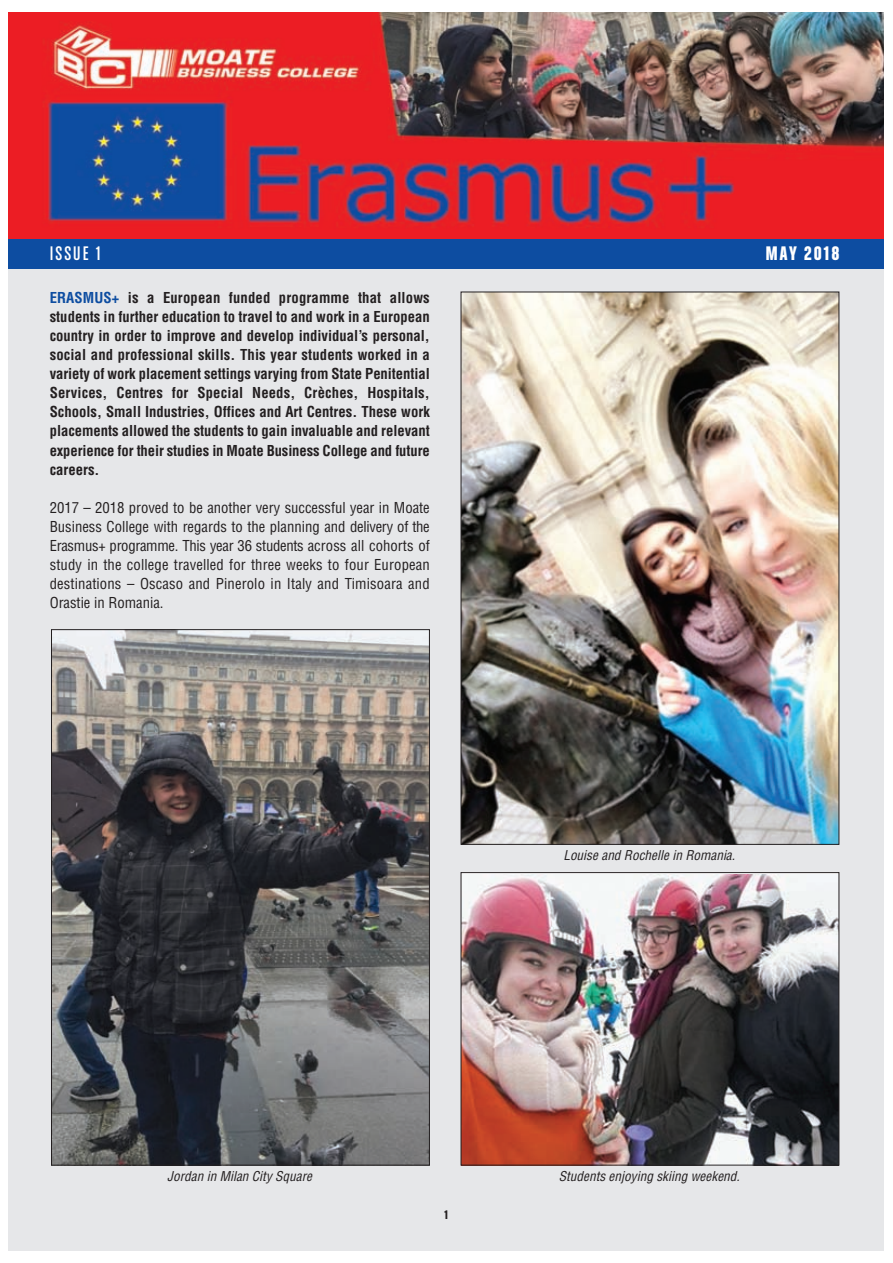
<style>
.page{position:relative;width:893px;height:1263px;background:#fff}
.page>*{position:absolute;margin:0;border:0;box-sizing:border-box;transform-origin:0 0}
.t1{font:20.85px "Chalet Comprime Hong Kong Sixty";letter-spacing:.1em;color:#fff}
.t2{font:20.85px "Chalet Comprime Cologne Sixty";letter-spacing:.1em;color:#fff}
.t3{font:700 condensed 14.7px/19px "Helvetica";letter-spacing:-.01em;color:#231f20;text-align:justify}
.t4{font:condensed 14.7px/19px "Helvetica";letter-spacing:.01em;color:#231f20;text-align:justify}
.t5{font:italic condensed 13.2px "Helvetica";color:#231f20}
.t6{font:13.2px "Chalet Comprime Hong Kong Sixty";color:#231f20}
.s1{color:#0d4da1}
</style>
<div class="page">
<img style="left:9px;top:13px;width:875px;height:226px">
<div style="left:9px;top:239px;width:875px;height:1011px;background:#e6e7e9"></div>
<div style="left:9px;top:239px;width:875px;height:29px;background:#0d4da1"></div>
<img style="left:463px;top:294px;width:374px;height:549px">
<img style="left:463px;top:874px;width:374px;height:289px">
<div style="left:461px;top:872px;width:378px;height:293px;border:1px solid #231f20"></div>
<img style="left:53px;top:631px;width:375px;height:532px">
<h1 class="t2" style="left:50px;top:245px;width:52px">ISSUE 1</h1>
<h1 class="t1" style="left:766px;top:245px;width:75px">MAY 2018</h1>
<p class="t3" style="left:50px;top:289px;width:382px"><span class="s1">ERASMUS+</span> is a European funded programme that allows students in further education to travel to and work in a European country in order to improve and develop individual’s personal, social and professional skills. This year students worked in a variety of work placement settings varying from State Penitential Services, Centres for Special Needs, Crèches, Hospitals, Schools, Small Industries, Offices and Art Centres. These work placements allowed the students to gain invaluable and relevant experience for their studies in Moate Business College and future careers.</p>
<p class="t4" style="left:50px;top:499px;width:382px">2017 – 2018 proved to be another very successful year in Moate Business College with regards to the planning and delivery of the Erasmus+ programme. This year 36 students across all cohorts of study in the college travelled for three weeks to four European destinations – Oscaso and Pinerolo in Italy and Timisoara and Orastie in Romania.</p>
<p class="t5" style="left:167px;top:1171px;width:149px">Jordan in Milan City Square</p>
<p class="t5" style="left:563px;top:850px;width:176px">Louise and Rochelle in Romania.</p>
<p class="t6" style="left:444px;top:1210px;width:5px">1</p>
<p class="t5" style="left:559px;top:1171px;width:185px">Students enjoying skiing weekend.</p>
</div>
